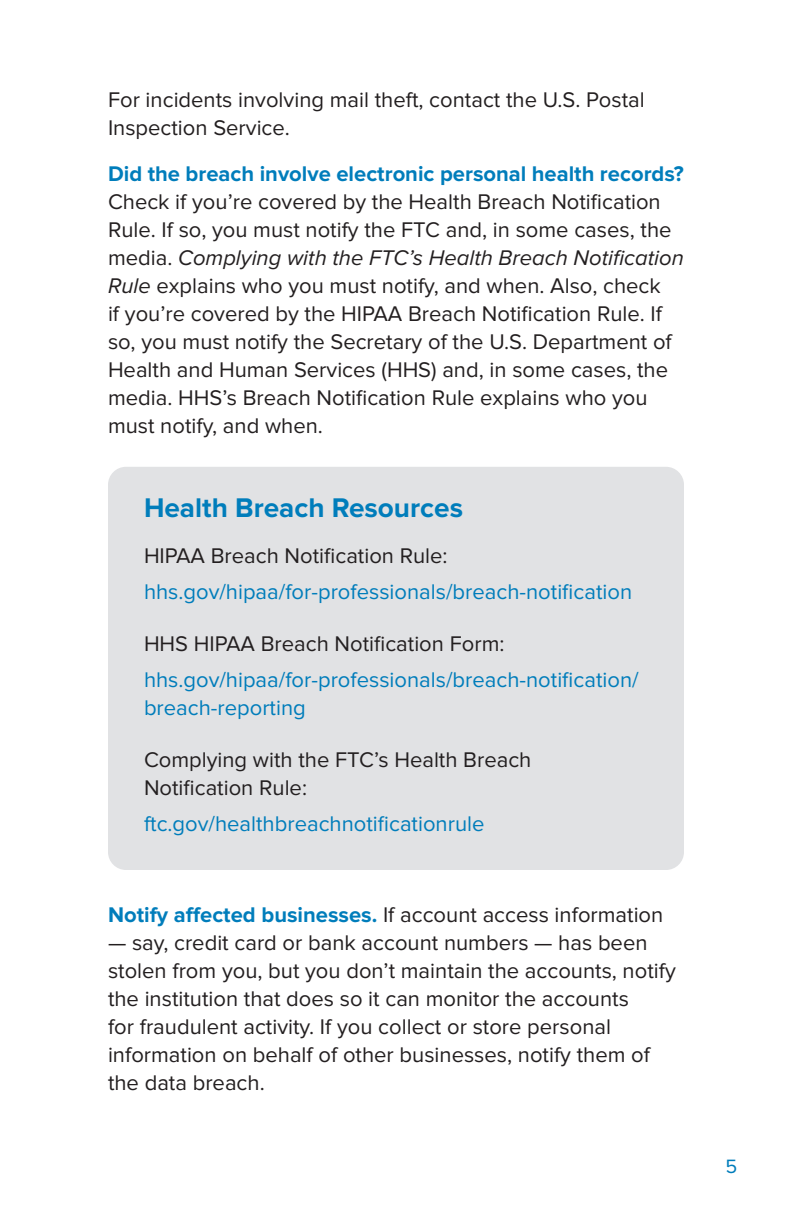
<style>
.page{position:relative;width:792px;height:1224px;background:#fff}
.page>*{position:absolute;margin:0;border:0;box-sizing:border-box;transform-origin:0 0}
.small_header{font:700 28px "Proxima Nova";color:#007dbb}
.body__first_line_blu{font:22px/28px "Proxima Nova";color:#231f20}
.t1{font:22px/28px "Proxima Nova";color:#007dbb}
.t2{font:20px "Proxima Nova";color:#007dbb}
.s1{font-weight:700;color:#007dbb}
.s2{font-style:italic}
</style>
<div class="page">
<div style="left:108px;top:467px;width:576px;height:403px;background:#e1e2e4;border-radius:18px"></div>
<p class="body__first_line_blu" style="left:108px;top:87px;width:538px">For incidents involving mail theft, contact the U.S. Postal<br>Inspection Service.</p>
<p class="body__first_line_blu" style="left:108px;top:161px;width:578px"><span class="s1">Did the breach involve electronic personal health records?<br></span>Check if you’re covered by the Health Breach Notification Rule. If so, you must notify the FTC and, in some cases, the media. <span class="s2">Complying with the FTC’s Health Breach Notification Rule</span> explains who you must notify, and when. Also, check<br>if you’re covered by the HIPAA Breach Notification Rule. If so, you must notify the Secretary of the U.S. Department of Health and Human Services (HHS) and, in some cases, the media. HHS’s Breach Notification Rule explains who you must notify, and when.</p>
<h1 class="small_header" style="left:144px;top:492px;width:321px">Health Breach Resources</h1>
<p class="body__first_line_blu" style="left:144px;top:543px;width:305px">HIPAA Breach Notification Rule:</p>
<p class="t1" style="left:144px;top:579px;width:490px">hhs.gov/hipaa/for-professionals/breach-notification</p>
<p class="body__first_line_blu" style="left:144px;top:631px;width:362px">HHS HIPAA Breach Notification Form:</p>
<p class="t1" style="left:144px;top:667px;width:496px">hhs.gov/hipaa/for-professionals/breach-notification/ breach-reporting</p>
<p class="body__first_line_blu" style="left:144px;top:747px;width:389px">Complying with the FTC’s Health Breach<br>Notification Rule:</p>
<p class="t1" style="left:144px;top:811px;width:342px">ftc.gov/healthbreachnotificationrule</p>
<p class="body__first_line_blu" style="left:108px;top:902px;width:557px"><span class="s1">Notify affected businesses.</span> If account access information</p>
<p class="body__first_line_blu" style="left:108px;top:930px;width:569px">— say, credit card or bank account numbers — has been stolen from you, but you don’t maintain the accounts, notify the institution that does so it can monitor the accounts<br>for fraudulent activity. If you collect or store personal information on behalf of other businesses, notify them of the data breach.</p>
<p class="t2" style="left:725px;top:1156px;width:13px">5</p>
</div>
